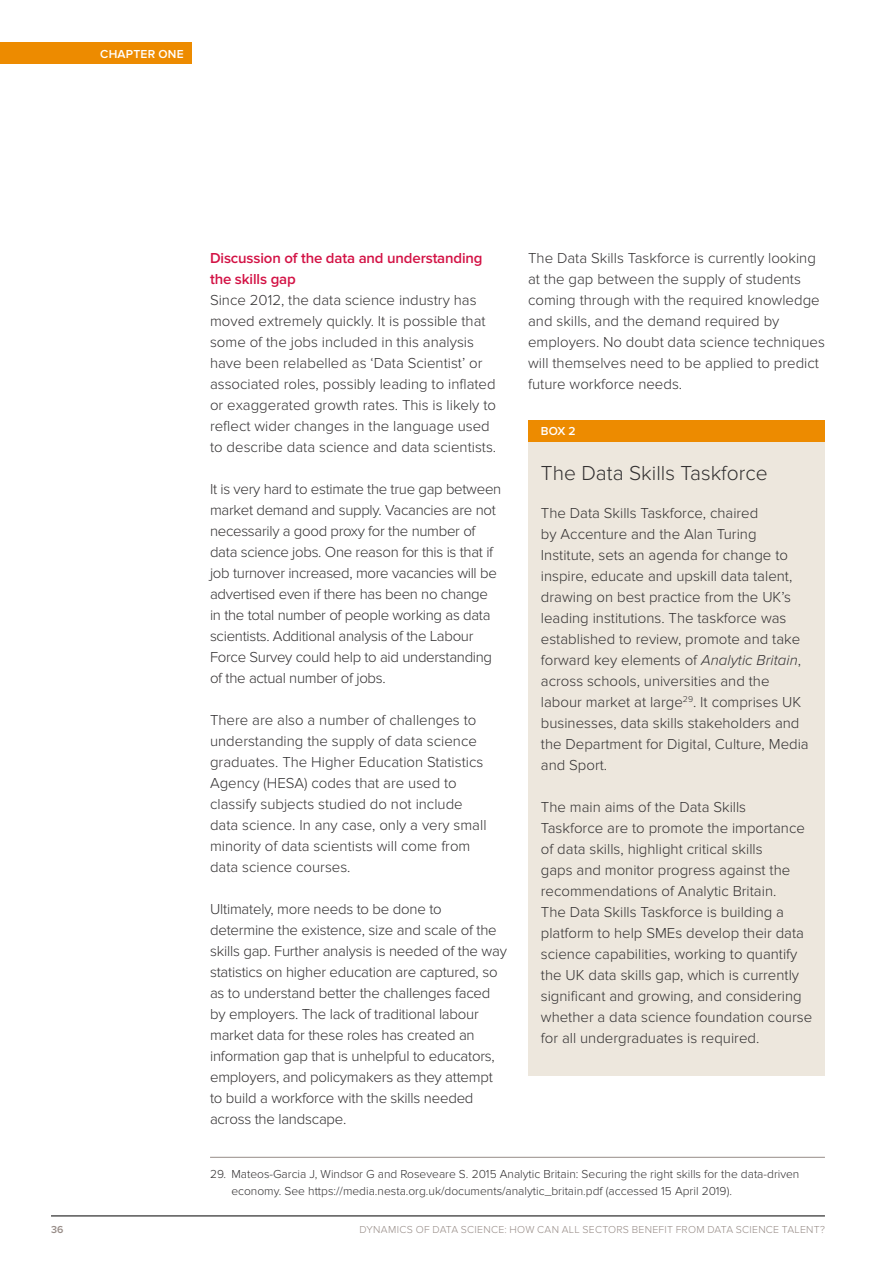
<style>
.page{position:relative;width:893px;height:1263px;background:#fff}
.page>*{position:absolute;margin:0;border:0;box-sizing:border-box;transform-origin:0 0}
.t1{font:300 21px "Proxima Nova";color:#333132}
.t2{font:300 15px/21px "Proxima Nova";color:#333132}
.t3{font:300 15px/21px "Proxima Nova";letter-spacing:-.02em;color:#333132}
.t4{font:600 15px/21px "Proxima Nova";letter-spacing:-.01em;color:#d31245}
.t5{font:300 12px/16.5px "Proxima Nova";color:#333132}
.t6{font:600 12px "Proxima Nova";letter-spacing:.02em;color:#fff}
.t7{font:300 10.5px "Proxima Nova";letter-spacing:.02em;color:#978c87}
.t8{font:600 10.5px "Proxima Nova";color:#978c87}
.s1{font-style:italic}
</style>
<div class="page">
<div style="left:528px;top:442px;width:297px;height:633px;background:#ede7dd"></div>
<div style="left:528px;top:420px;width:297px;height:22px;background:#ed8b00"></div>
<hr style="left:210px;top:1157px;width:615px;height:1px;background:#978c87">
<div style="left:0;top:43px;width:192px;height:21px;background:#ed8b00"></div>
<hr style="left:51px;top:1216px;width:774px;height:1px;background:#000">
<p class="t6" style="left:100px;top:47px;width:85px">CHAPTER ONE</p>
<p class="t4" style="left:210px;top:248px;width:274px">Discussion of the data and understanding the skills gap</p>
<p class="t2" style="left:210px;top:289px;width:288px">Since 2012, the data science industry has moved extremely quickly. It is possible that some of the jobs included in this analysis have been relabelled as ‘Data Scientist’ or associated roles, possibly leading to inflated or exaggerated growth rates. This is likely to reflect wider changes in the language used to describe data science and data scientists.</p>
<p class="t3" style="left:210px;top:478px;width:293px">It is very hard to estimate the true gap between market demand and supply. Vacancies are not necessarily a good proxy for the number of data science jobs. One reason for this is that if job turnover increased, more vacancies will be advertised even if there has been no change in the total number of people working as data scientists. Additional analysis of the Labour Force Survey could help to aid understanding of the actual number of jobs.</p>
<p class="t2" style="left:210px;top:709px;width:278px">There are also a number of challenges to understanding the supply of data science graduates. The Higher Education Statistics Agency (HESA) codes that are used to classify subjects studied do not include data science. In any case, only a very small minority of data scientists will come from data science courses.</p>
<p class="t2" style="left:210px;top:898px;width:298px">Ultimately, more needs to be done to determine the existence, size and scale of the skills gap. Further analysis is needed of the way statistics on higher education are captured, so as to understand better the challenges faced by employers. The lack of traditional labour market data for these roles has created an information gap that is unhelpful to educators, employers, and policymakers as they attempt to build a workforce with the skills needed across the landscape.</p>
<p class="t2" style="left:528px;top:247px;width:298px">The Data Skills Taskforce is currently looking at the gap between the supply of students coming through with the required knowledge and skills, and the demand required by employers. No doubt data science techniques will themselves need to be applied to predict future workforce needs.</p>
<p class="t6" style="left:541px;top:424px;width:36px">BOX 2</p>
<h1 class="t1" style="left:541px;top:461px;width:228px">The Data Skills Taskforce</h1>
<p class="t2" style="left:541px;top:502px;width:269px">The Data Skills Taskforce, chaired<br>by Accenture and the Alan Turing Institute, sets an agenda for change to inspire, educate and upskill data talent, drawing on best practice from the UK’s leading institutions. The taskforce was established to review, promote and take forward key elements of <span class="s1">Analytic Britain</span>, across schools, universities and the labour market at large<sup>29</sup>. It comprises UK businesses, data skills stakeholders and the Department for Digital, Culture, Media and Sport.</p>
<p class="t2" style="left:541px;top:796px;width:273px">The main aims of the Data Skills Taskforce are to promote the importance of data skills, highlight critical skills<br>gaps and monitor progress against the recommendations of Analytic Britain.<br>The Data Skills Taskforce is building a platform to help SMEs develop their data science capabilities, working to quantify the UK data skills gap, which is currently significant and growing, and considering whether a data science foundation course for all undergraduates is required.</p>
<p class="t5" style="left:231px;top:1166px;width:570px;text-indent:-21px">29. Mateos-Garcia J, Windsor G and Roseveare S. 2015 Analytic Britain: Securing the right skills for the data-driven economy. See https://media.nesta.org.uk/documents/analytic_britain.pdf (accessed 15 April 2019).</p>
<p class="t8" style="left:51px;top:1223px;width:14px">36</p>
<p class="t7" style="left:359px;top:1223px;width:22px">Dynamics</p>
<p class="t7" style="left:416px;top:1223px;width:32px">of Data</p>
<p class="t7" style="left:461px;top:1223px;width:14px">Science</p>
<p class="t7" style="left:504px;top:1223px;width:41px">: How can</p>
<p class="t7" style="left:562px;top:1223px;width:7px">all</p>
<p class="t7" style="left:582px;top:1223px;width:8px">sect</p>
<p class="t7" style="left:608px;top:1223px;width:31px">ors bene</p>
<p class="t7" style="left:659px;top:1223px;width:56px">fit From data</p>
<p class="t7" style="left:736px;top:1223px;width:8px">science</p>
<p class="t7" style="left:782px;top:1223px;width:8px">talent</p>
<p class="t7" style="left:820px;top:1223px;width:6px">?</p>
</div>
